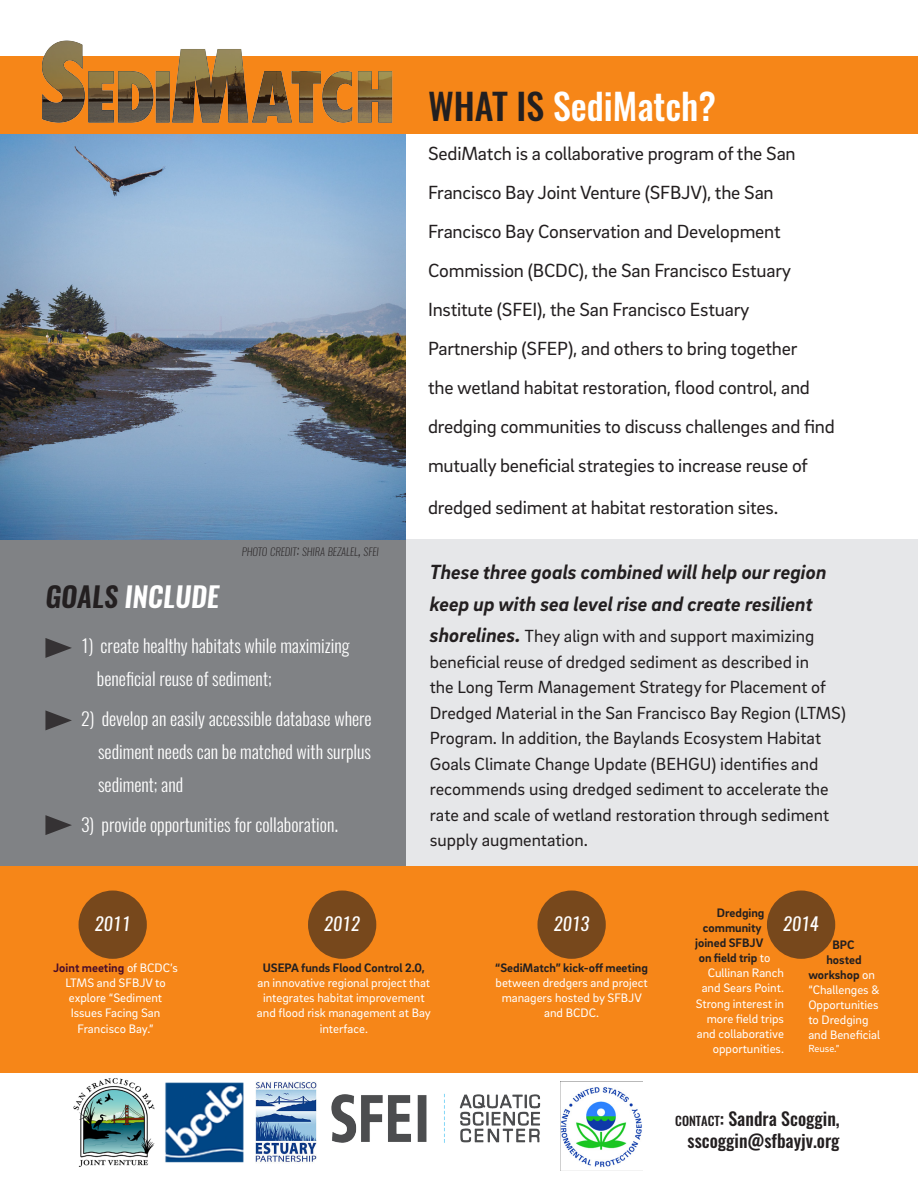
<style>
.page{position:relative;width:918px;height:1188px;background:#fff}
.page>*{position:absolute;margin:0;border:0;box-sizing:border-box;transform-origin:0 0}
.t1{font:500 36px "Oswald";color:#fff}
.t2{font:italic 600 27.9px "Oswald";color:#fff}
.crl_body_text{font:italic 700 21px/31.5px "Brix Sans";color:#231f20}
.crl_body_text-2{font:19.5px/39px "Brix Sans";letter-spacing:-.01em;color:#231f20}
.crl_body_text-3{font:18px/25.5px "Brix Sans";color:#231f20}
.what_is_resilience{font:300 18px/33px "Oswald";color:#fff}
.t3{font:500 18px/21.6px "Oswald";color:#231f20;text-align:right}
.t4{font:italic 18px "Oswald";color:#fff}
.t5{font:12.6px/15.1px "Brix Sans";color:#fff;text-align:center}
.t6{font:700 12.6px "Brix Sans";color:#231f20}
.t7{font:italic 200 10.5px "Oswald";color:#231f20}
.t8{font:10.5px "Brix Sans";color:#fff}
.s1{color:#231f20}
.s2{font-size:15px}
.s3{font-size:21px}
.s4{font-weight:700;font-style:italic;font-size:21px}
.s5{font-weight:400;color:#fff}
.s6{font-weight:700;color:#490d2a}
.s7{font-weight:700;color:#231f20}
.s8{font-size:12.6px}
.s9{font-style:inherit}
</style>
<div class="page">
<div style="left:405px;top:539px;width:513px;height:333px;background:#e6e7e9"></div>
<div style="left:0;top:539px;width:405px;height:333px;background:#808285"></div>
<img style="left:0;top:134px;width:405px;height:405px">
<div style="left:0;top:56px;width:918px;height:78px;background:#f68618"></div>
<div style="left:0;top:866px;width:918px;height:207px;background:#f68618"></div>
<img style="left:41px;top:40px;width:352px;height:83px">
<svg style="left:45px;top:638px;width:27px;height:20px"></svg>
<svg style="left:45px;top:710px;width:27px;height:20px"></svg>
<svg style="left:45px;top:815px;width:27px;height:20px"></svg>
<div style="left:308px;top:891px;width:68px;height:68px;background:#77481c;border-radius:50%"></div>
<div style="left:767px;top:891px;width:68px;height:68px;background:#77481c;border-radius:50%"></div>
<div style="left:537px;top:891px;width:69px;height:68px;background:#77481c;border-radius:50%"></div>
<div style="left:79px;top:891px;width:68px;height:68px;background:#77481c;border-radius:50%"></div>
<img style="left:73px;top:1078px;width:82px;height:89px">
<img style="left:165px;top:1082px;width:79px;height:81px">
<img style="left:255px;top:1081px;width:62px;height:82px">
<img style="left:331px;top:1093px;width:210px;height:50px">
<img style="left:560px;top:1081px;width:83px;height:89px">
<p class="t2" style="left:45px;top:577px;width:175px"><span class="s1">GOALS</span> INCLUDE</p>
<p class="t7" style="left:242px;top:545px;width:138px">PHOTO CREDIT<span class="s2">:</span> SHIRA BEZALEL<span class="s2">,</span> SFEI</p>
<p class="what_is_resilience" style="left:97px;top:629px;width:254px;text-indent:-16px">1) create healthy habitats while maximizing beneficial reuse of sediment;</p>
<p class="what_is_resilience" style="left:98px;top:702px;width:275px;text-align:justify;text-indent:-17px">2) develop an easily accessible database where sediment needs can be matched with surplus sediment; and</p>
<p class="what_is_resilience" style="left:81px;top:808px;width:259px">3) provide opportunities for collaboration<span class="s3">.</span></p>
<p class="t1" style="left:428px;top:81px;width:289px"><span class="s1">WHAT IS</span> SediMatch?</p>
<p class="crl_body_text-2" style="left:428px;top:133px;width:408px">SediMatch is a collaborative program of the San Francisco Bay Joint Venture (SFBJV), the San Francisco Bay Conservation and Development Commission (BCDC), the San Francisco Estuary Institute (SFEI), the San Francisco Estuary Partnership (SFEP), and others to bring together<br>the wetland habitat restoration, flood control, and dredging communities to discuss challenges and find mutually beneficial strategies to increase reuse of</p>
<p class="crl_body_text-2" style="left:428px;top:487px;width:352px">dredged sediment at habitat restoration sites.</p>
<p class="crl_body_text" style="left:430px;top:556px;width:398px">These three goals combined will help our region keep up with sea level rise and create resilient</p>
<p class="crl_body_text-3" style="left:430px;top:623px;width:418px"><span class="s4">shorelines.</span> They align with and support maximizing beneficial reuse of dredged sediment as described in<br>the Long Term Management Strategy for Placement of Dredged Material in the San Francisco Bay Region (LTMS)<br>Program. In addition, the Baylands Ecosystem Habitat Goals Climate Change Update (BEHGU) identifies and recommends using dredged sediment to accelerate the rate and scale of wetland restoration through sediment supply augmentation.</p>
<p class="t6" style="left:717px;top:904px;width:49px">Dredging</p>
<p class="t6" style="left:703px;top:919px;width:60px">community</p>
<p class="t6" style="left:695px;top:935px;width:70px">joined SFBJV</p>
<p class="t6" style="left:699px;top:950px;width:73px">on field trip <span class="s5">to</span></p>
<p class="t5" style="left:708px;top:965px;width:78px">Cullinan Ranch</p>
<p class="t5" style="left:702px;top:980px;width:84px">and Sears Point.</p>
<p class="t5" style="left:696px;top:995px;width:90px">Strong interest in</p>
<p class="t5" style="left:707px;top:1010px;width:79px">more field trips</p>
<p class="t5" style="left:697px;top:1025px;width:89px">and collaborative</p>
<p class="t5" style="left:713px;top:1041px;width:73px">opportunities.</p>
<p class="t4" style="left:95px;top:912px;width:37px">2011</p>
<p class="t4" style="left:324px;top:912px;width:37px">2012</p>
<p class="t4" style="left:554px;top:912px;width:37px">2013</p>
<p class="t4" style="left:783px;top:912px;width:37px">2014</p>
<p class="t6" style="left:832px;top:936px;width:24px">BPC</p>
<p class="t6" style="left:826px;top:951px;width:37px">hosted</p>
<p class="t6" style="left:808px;top:966px;width:68px">workshop <span class="s5">on</span></p>
<p class="t5" style="left:808px;top:982px;width:73px">“Challenges &amp;</p>
<p class="t5" style="left:808px;top:997px;width:72px">Opportunities</p>
<p class="t5" style="left:808px;top:1012px;width:62px">to Dredging</p>
<p class="t5" style="left:808px;top:1027px;width:73px">and Beneficial</p>
<p class="t8" style="left:808px;top:1042px;width:33px">Reuse.”</p>
<p class="t5" style="left:53px;top:960px;width:126px"><span class="s6">Joint meeting</span> of BCDC’s<br>LTMS and SFBJV to explore “Sediment<br>Issues Facing San<br>Francisco Bay.”</p>
<p class="t5" style="left:257px;top:960px;width:176px"><span class="s7">USEPA funds Flood Control 2.0, </span>an innovative regional project that integrates habitat improvement and flood risk management at Bay interface.</p>
<p class="t5" style="left:495px;top:960px;width:154px"><span class="s7">“SediMatch” kick-off meeting </span>between dredgers and project managers hosted by SFBJV and BCDC.</p>
<p class="t3" style="left:675px;top:1108px;width:166px"><span class="s8">CONTACT</span><span class="s9">:</span> Sandra Scoggin, sscoggin@sfbayjv.org</p>
</div>
